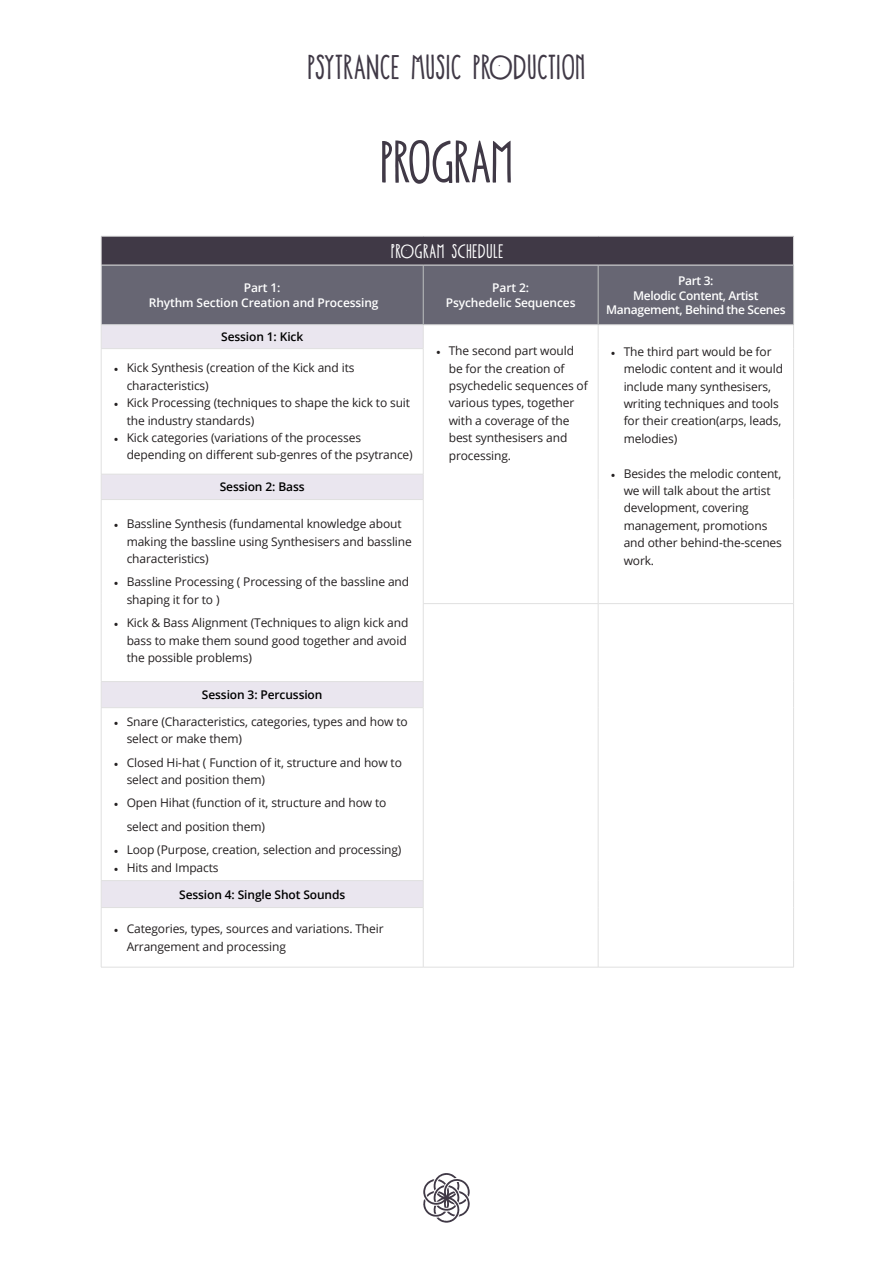
<style>
.page{position:relative;width:893px;height:1263px;background:#fff}
.page>*{position:absolute;margin:0;border:0;box-sizing:border-box;transform-origin:0 0}
.TITLE_BODY{font:700 54px "Polygraph";letter-spacing:.01em;color:#403946}
.t1{font:700 31.5px "Polygraph";letter-spacing:.03em;color:#403946}
.t2{font:700 18px "Polygraph";letter-spacing:.05em;color:#fff}
.t3{font:12px/17.4px "Open Sans";letter-spacing:-.01em;color:#231f20}
.t4{font:600 12px "Open Sans";letter-spacing:-.01em;color:#000}
.t5{font:600 12px/14.4px "Open Sans";letter-spacing:-.01em;color:#fff;text-align:center}
.t6{font:600 12px/14.4px "Open Sans";letter-spacing:-.03em;color:#fff;text-align:center}
.s1{font-family:"Minion Pro"}
</style>
<div class="page">
<svg style="left:423px;top:1173px;width:47px;height:50px"></svg>
<svg style="left:102px;top:349px;width:321px;height:558px"></svg>
<svg style="left:423px;top:604px;width:370px;height:363px"></svg>
<hr style="left:101px;top:349px;width:1px;height:125px;background:#e0e0e0">
<hr style="left:423px;top:349px;width:1px;height:125px;background:#e0e0e0">
<svg style="left:101px;top:475px;width:1px;height:24px"></svg>
<svg style="left:423px;top:474px;width:1px;height:25px"></svg>
<hr style="left:101px;top:500px;width:1px;height:104px;background:#e0e0e0">
<hr style="left:423px;top:500px;width:1px;height:103px;background:#e0e0e0">
<hr style="left:101px;top:604px;width:1px;height:77px;background:#e0e0e0">
<hr style="left:423px;top:604px;width:1px;height:77px;background:#e0e0e0">
<svg style="left:101px;top:682px;width:1px;height:25px"></svg>
<svg style="left:423px;top:682px;width:1px;height:25px"></svg>
<hr style="left:101px;top:708px;width:1px;height:172px;background:#e0e0e0">
<hr style="left:423px;top:708px;width:1px;height:172px;background:#e0e0e0">
<svg style="left:101px;top:881px;width:1px;height:26px"></svg>
<svg style="left:423px;top:881px;width:1px;height:26px"></svg>
<hr style="left:101px;top:908px;width:1px;height:59px;background:#e0e0e0">
<hr style="left:423px;top:908px;width:1px;height:59px;background:#e0e0e0">
<svg style="left:101px;top:236px;width:693px;height:113px;background:#7d7b86"></svg>
<hr style="left:598px;top:349px;width:1px;height:125px;background:#e0e0e0">
<hr style="left:793px;top:349px;width:1px;height:125px;background:#e0e0e0">
<svg style="left:598px;top:474px;width:1px;height:25px"></svg>
<svg style="left:793px;top:474px;width:1px;height:25px"></svg>
<hr style="left:598px;top:499px;width:1px;height:104px;background:#e0e0e0">
<hr style="left:793px;top:499px;width:1px;height:104px;background:#e0e0e0">
<hr style="left:598px;top:604px;width:1px;height:77px;background:#e0e0e0">
<hr style="left:793px;top:604px;width:1px;height:77px;background:#e0e0e0">
<svg style="left:598px;top:681px;width:1px;height:27px"></svg>
<svg style="left:793px;top:681px;width:1px;height:27px"></svg>
<hr style="left:598px;top:708px;width:1px;height:172px;background:#e0e0e0">
<hr style="left:793px;top:708px;width:1px;height:172px;background:#e0e0e0">
<svg style="left:598px;top:880px;width:1px;height:27px"></svg>
<svg style="left:793px;top:880px;width:1px;height:27px"></svg>
<hr style="left:598px;top:907px;width:1px;height:60px;background:#e0e0e0">
<hr style="left:793px;top:907px;width:1px;height:60px;background:#e0e0e0">
<hr style="left:101px;top:348px;width:322px;height:1px;background:#e0e0e0">
<hr style="left:101px;top:474px;width:322px;height:1px;background:#e0e0e0">
<hr style="left:101px;top:499px;width:322px;height:1px;background:#e0e0e0">
<hr style="left:423px;top:603px;width:175px;height:1px;background:#e0e0e0">
<hr style="left:598px;top:603px;width:196px;height:1px;background:#e0e0e0">
<hr style="left:101px;top:681px;width:322px;height:1px;background:#e0e0e0">
<hr style="left:101px;top:707px;width:322px;height:1px;background:#e0e0e0">
<hr style="left:101px;top:880px;width:322px;height:1px;background:#e0e0e0">
<hr style="left:101px;top:907px;width:322px;height:1px;background:#e0e0e0">
<hr style="left:101px;top:967px;width:322px;height:1px;background:#e0e0e0">
<hr style="left:423px;top:967px;width:175px;height:1px;background:#e0e0e0">
<hr style="left:598px;top:967px;width:196px;height:1px;background:#e0e0e0">
<hr style="left:793px;top:265px;width:1px;height:60px;background:#bdc0bf">
<hr style="left:423px;top:265px;width:1px;height:60px;background:#bdc0bf">
<hr style="left:598px;top:265px;width:1px;height:60px;background:#bdc0bf">
<h2 class="t1" style="left:308px;top:51px;width:279px">PSYTRANCE MUSIC PRODUCTION</h2>
<p class="TITLE_BODY" style="left:381px;top:134px;width:133px">PROGRAM</p>
<p class="t2" style="left:391px;top:242px;width:113px">PROGRAM SCHEDULE</p>
<p class="t5" style="left:149px;top:281px;width:231px">Part 1:<br>Rhythm Section Creation and Processing</p>
<p class="t5" style="left:446px;top:281px;width:131px">Part 2:<br>Psychedelic Sequences</p>
<p class="t6" style="left:606px;top:273px;width:181px">Part 3:<br>Melodic Content, Artist<br>Management, Behind the Scenes</p>
<p class="t4" style="left:221px;top:329px;width:84px">Session 1: Kick</p>
<p class="t3" style="left:449px;top:342px;width:141px;text-indent:-13px"><span class="s1">•</span> The second part would be for the creation of psychedelic sequences of various types, together with a coverage of the best synthesisers and processing.</p>
<p class="t3" style="left:624px;top:342px;width:161px;text-indent:-13px"><span class="s1">•</span> The third part would be for melodic content and it would include many synthesisers, writing techniques and tools for their creation(arps, leads, melodies)</p>
<p class="t3" style="left:624px;top:464px;width:160px;text-indent:-13px"><span class="s1">•</span> Besides the melodic content, we will talk about the artist development, covering management, promotions and other behind-the-scenes work.</p>
<p class="t3" style="left:127px;top:359px;width:229px;text-indent:-13px"><span class="s1">•</span> Kick Synthesis (creation of the Kick and its characteristics)</p>
<p class="t3" style="left:127px;top:394px;width:285px;text-indent:-13px"><span class="s1">•</span> Kick Processing (techniques to shape the kick to suit the industry standards)</p>
<p class="t3" style="left:127px;top:429px;width:288px;text-indent:-13px"><span class="s1">•</span> Kick categories (variations of the processes depending on different sub-genres of the psytrance)</p>
<p class="t4" style="left:220px;top:479px;width:86px">Session 2: Bass</p>
<p class="t3" style="left:127px;top:515px;width:287px;text-indent:-13px"><span class="s1">•</span> Bassline Synthesis (fundamental knowledge about making the bassline using Synthesisers and bassline characteristics)</p>
<p class="t3" style="left:127px;top:573px;width:284px;text-indent:-13px"><span class="s1">•</span> Bassline Processing ( Processing of the bassline and shaping it for to )</p>
<p class="t3" style="left:127px;top:614px;width:283px;text-indent:-13px"><span class="s1">•</span> Kick &amp; Bass Alignment (Techniques to align kick and bass to make them sound good together and avoid the possible problems)</p>
<p class="t4" style="left:202px;top:687px;width:122px">Session 3: Percussion</p>
<p class="t3" style="left:127px;top:712px;width:283px;text-indent:-13px"><span class="s1">•</span> Snare (Characteristics, categories, types and how to select or make them)</p>
<p class="t3" style="left:127px;top:753px;width:277px;text-indent:-13px"><span class="s1">•</span> Closed Hi-hat ( Function of it, structure and how to select and position them)</p>
<p class="t3" style="left:127px;top:791px;width:261px;line-height:23.4px;text-indent:-13px"><span class="s1">•</span> Open Hihat (function of it, structure and how to select and position them)</p>
<p class="t3" style="left:114px;top:841px;width:289px"><span class="s1">•</span> Loop (Purpose, creation, selection and processing)</p>
<p class="t3" style="left:114px;top:858px;width:106px"><span class="s1">•</span> Hits and Impacts</p>
<p class="t4" style="left:179px;top:886px;width:168px">Session 4: Single Shot Sounds</p>
<p class="t3" style="left:127px;top:920px;width:258px;text-indent:-13px"><span class="s1">•</span> Categories, types, sources and variations. Their<br>Arrangement and processing</p>
</div>
